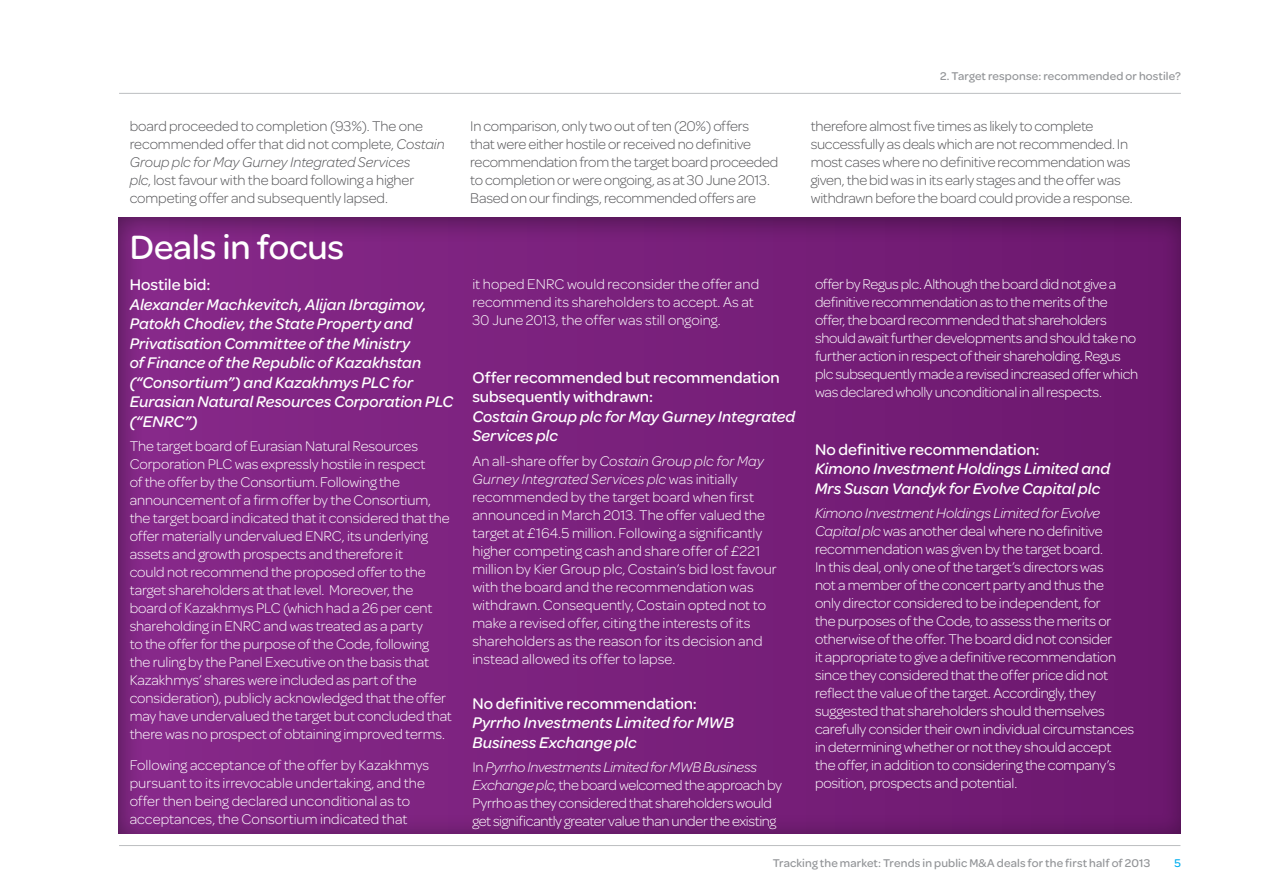
<style>
.page{position:relative;width:1263px;height:893px;background:#fff}
.page>*{position:absolute;margin:0;border:0;box-sizing:border-box;transform-origin:0 0}
.t1{font:500 36px "Omnes";letter-spacing:-.005em;color:#fff}
.t2{font:italic 500 16.5px/19.5px "Omnes";color:#fff}
.t3{font:500 16.5px/19.5px "Omnes";color:#fff}
.t4{font:300 15px/18px "Omnes";letter-spacing:-.01em;color:#fff}
.t5{font:300 15px/18px "Omnes";letter-spacing:-.015em;color:#565659}
.t6{font:500 12px "Omnes";letter-spacing:.015em;color:#939598}
.t7{font:500 12px "Omnes";color:#00aeef}
.s1{font-style:italic}
</style>
<div class="page">
<hr style="left:119px;top:845px;width:1061px;height:1px;background:#bcbec0">
<hr style="left:119px;top:93px;width:1062px;height:1px;background:#bcbec0">
<div style="left:117px;top:216px;width:1066px;height:618px;background:#000;opacity:.4"></div>
<p class="t6" style="left:940px;top:69px;width:242px">2. Target response: recommended or hostile?</p>
<p class="t5" style="left:130px;top:117px;width:317px">board proceeded to completion (93%). The one recommended offer that did not complete, <span class="s1">Costain Group plc for May Gurney Integrated Services<br>plc</span>, lost favour with the board following a higher competing offer and subsequently lapsed.</p>
<p class="t5" style="left:470px;top:117px;width:310px">In comparison, only two out of ten (20%) offers<br>that were either hostile or received no definitive recommendation from the target board proceeded to completion or were ongoing, as at 30 June 2013.<br>Based on our findings, recommended offers are</p>
<p class="t5" style="left:811px;top:117px;width:323px">therefore almost five times as likely to complete successfully as deals which are not recommended. In most cases where no definitive recommendation was given, the bid was in its early stages and the offer was withdrawn before the board could provide a response.</p>
<h1 class="t1" style="left:130px;top:226px;width:216px">Deals in focus</h1>
<p class="t3" style="left:130px;top:275px;width:82px">Hostile bid:</p>
<p class="t2" style="left:130px;top:295px;width:325px">Alexander Machkevitch, Alijan Ibragimov, Patokh Chodiev, the State Property and Privatisation Committee of the Ministry<br>of Finance of the Republic of Kazakhstan (“Consortium”) and Kazakhmys PLC for Eurasian Natural Resources Corporation PLC (“ENRC”)</p>
<p class="t4" style="left:130px;top:437px;width:324px">The target board of Eurasian Natural Resources Corporation PLC was expressly hostile in respect<br>of the offer by the Consortium. Following the announcement of a firm offer by the Consortium, the target board indicated that it considered that the offer materially undervalued ENRC, its underlying assets and growth prospects and therefore it<br>could not recommend the proposed offer to the target shareholders at that level. Moreover, the board of Kazakhmys PLC (which had a 26 per cent shareholding in ENRC and was treated as a party<br>to the offer for the purpose of the Code, following the ruling by the Panel Executive on the basis that Kazakhmys’ shares were included as part of the consideration), publicly acknowledged that the offer may have undervalued the target but concluded that there was no prospect of obtaining improved terms.</p>
<p class="t4" style="left:130px;top:756px;width:301px">Following acceptance of the offer by Kazakhmys pursuant to its irrevocable undertaking, and the offer then being declared unconditional as to acceptances, the Consortium indicated that</p>
<p class="t4" style="left:472px;top:275px;width:288px">it hoped ENRC would reconsider the offer and recommend its shareholders to accept. As at<br>30 June 2013, the offer was still ongoing.</p>
<p class="t3" style="left:472px;top:368px;width:309px">Offer recommended but recommendation subsequently withdrawn:</p>
<p class="t2" style="left:472px;top:407px;width:324px">Costain Group plc for May Gurney Integrated<br>Services plc</p>
<p class="t4" style="left:472px;top:452px;width:306px">An all-share offer by <span class="s1">Costain Group plc for May Gurney Integrated Services plc</span> was initially recommended by the target board when first announced in March 2013. The offer valued the target at £164.5 million. Following a significantly higher competing cash and share offer of £221 million by Kier Group plc, Costain’s bid lost favour with the board and the recommendation was withdrawn. Consequently, Costain opted not to make a revised offer, citing the interests of its shareholders as the reason for its decision and instead allowed its offer to lapse.</p>
<p class="t3" style="left:472px;top:694px;width:226px">No definitive recommendation:</p>
<p class="t2" style="left:472px;top:713px;width:263px">Pyrrho Investments Limited for MWB<br>Business Exchange plc</p>
<p class="t4" style="left:472px;top:758px;width:311px">In <span class="s1">Pyrrho Investments Limited for MWB Business Exchange plc</span>, the board welcomed the approach by Pyrrho as they considered that shareholders would get significantly greater value than under the existing</p>
<p class="t4" style="left:815px;top:275px;width:325px">offer by Regus plc. Although the board did not give a definitive recommendation as to the merits of the offer, the board recommended that shareholders should await further developments and should take no further action in respect of their shareholding. Regus plc subsequently made a revised increased offer which was declared wholly unconditional in all respects.</p>
<p class="t3" style="left:815px;top:440px;width:226px">No definitive recommendation:</p>
<p class="t2" style="left:815px;top:459px;width:296px">Kimono Investment Holdings Limited and<br>Mrs Susan Vandyk for Evolve Capital plc</p>
<p class="t4" style="left:815px;top:504px;width:321px"><span class="s1">Kimono Investment Holdings Limited for Evolve Capital plc</span> was another deal where no definitive recommendation was given by the target board.<br>In this deal, only one of the target’s directors was<br>not a member of the concert party and thus the<br>only director considered to be independent, for<br>the purposes of the Code, to assess the merits or otherwise of the offer. The board did not consider<br>it appropriate to give a definitive recommendation since they considered that the offer price did not reflect the value of the target. Accordingly, they suggested that shareholders should themselves carefully consider their own individual circumstances in determining whether or not they should accept the offer, in addition to considering the company’s position, prospects and potential.</p>
<p class="t6" style="left:773px;top:857px;width:379px">Tracking the market: Trends in public M&amp;A deals for the first half of 2013</p>
<p class="t7" style="left:1174px;top:857px;width:8px">5</p>
</div>
